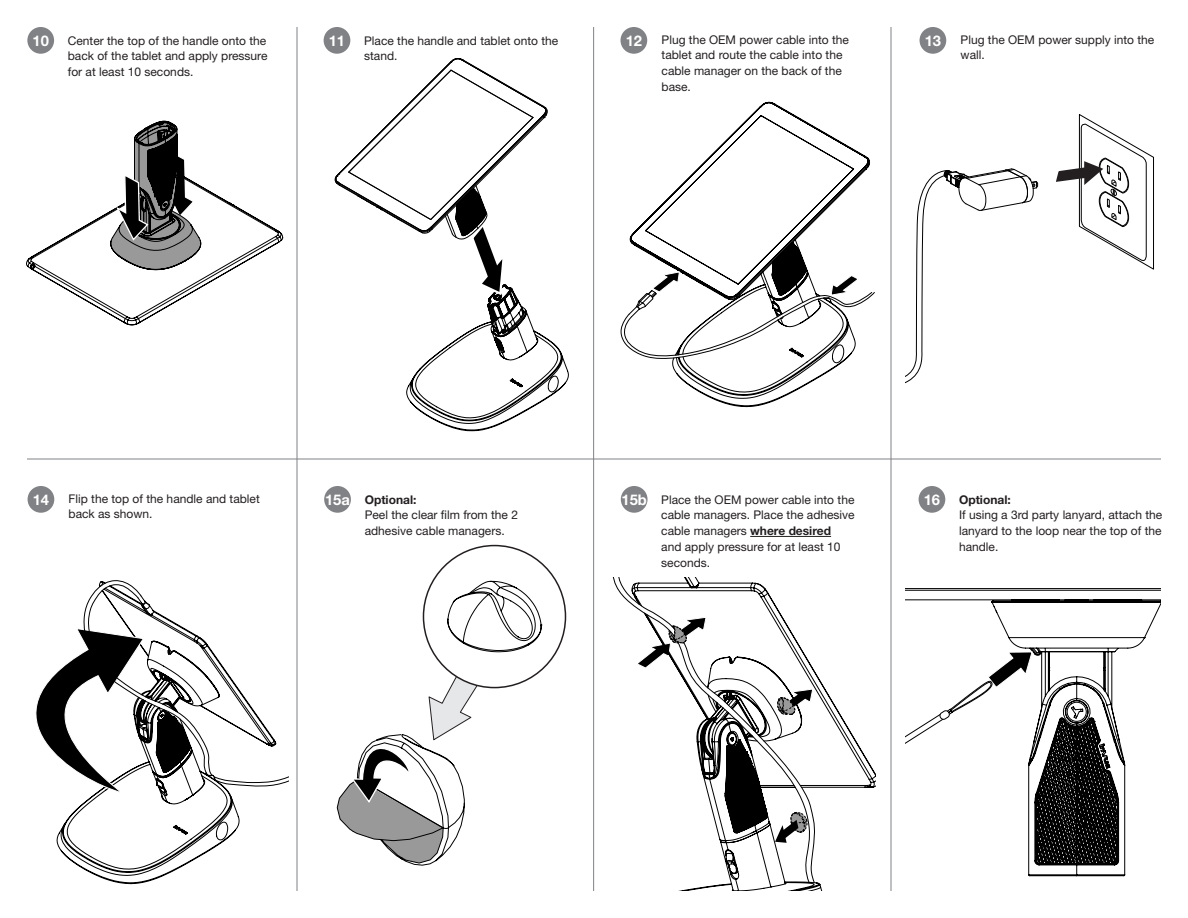
<style>
.page{position:relative;width:1188px;height:918px;background:#fff}
.page>*{position:absolute;margin:0;border:0;box-sizing:border-box;transform-origin:0 0}
.t1{font:700 14.7px "Helvetica Neue LT Std";color:#fff}
.t2{font:12px/15.8px "Helvetica Neue LT Std";color:#231f20}
.t3{font:700 12px "Helvetica Neue LT Std";color:#231f20}
.s1{font-weight:700}
</style>
<div class="page">
<hr style="left:27px;top:459px;width:1134px;height:1px;background:#808285">
<hr style="left:297px;top:27px;width:1px;height:864px;background:#808285">
<hr style="left:593px;top:27px;width:1px;height:864px;background:#808285">
<hr style="left:891px;top:27px;width:1px;height:864px;background:#808285">
<div style="left:621px;top:27px;width:26px;height:27px;background:#808285;border-radius:50%"></div>
<svg style="left:630px;top:102px;width:240px;height:305px"></svg>
<svg style="left:621px;top:271px;width:254px;height:89px"></svg>
<div style="left:920px;top:27px;width:26px;height:27px;background:#808285;border-radius:50%"></div>
<svg style="left:1056px;top:114px;width:98px;height:156px"></svg>
<svg style="left:906px;top:168px;width:132px;height:215px"></svg>
<div style="left:324px;top:486px;width:27px;height:27px;background:#808285;border-radius:50%"></div>
<svg style="left:336px;top:581px;width:205px;height:285px"></svg>
<div style="left:28px;top:486px;width:26px;height:27px;background:#808285;border-radius:50%"></div>
<svg style="left:57px;top:793px;width:183px;height:91px"></svg>
<svg style="left:36px;top:580px;width:253px;height:213px"></svg>
<div style="left:324px;top:27px;width:26px;height:27px;background:#808285;border-radius:50%"></div>
<svg style="left:335px;top:58px;width:234px;height:373px"></svg>
<div style="left:27px;top:27px;width:27px;height:27px;background:#808285;border-radius:50%"></div>
<svg style="left:26px;top:186px;width:257px;height:139px"></svg>
<svg style="left:111px;top:121px;width:90px;height:149px"></svg>
<div style="left:621px;top:486px;width:27px;height:27px;background:#808285;border-radius:50%"></div>
<hr style="left:750px;top:536px;width:81px;height:1px;background:#231f20">
<svg style="left:678px;top:673px;width:197px;height:218px"></svg>
<svg style="left:613px;top:578px;width:203px;height:305px"></svg>
<div style="left:919px;top:486px;width:26px;height:27px;background:#808285;border-radius:50%"></div>
<svg style="left:905px;top:588px;width:256px;height:288px"></svg>
<svg style="left:905px;top:648px;width:136px;height:112px"></svg>
<p class="t1" style="left:33px;top:31px;width:18px">10</p>
<p class="t2" style="left:68px;top:32px;width:201px;text-align:justify">Center the top of the handle onto the back of the tablet and apply pressure for at least 10 seconds.</p>
<p class="t1" style="left:329px;top:31px;width:18px">11</p>
<p class="t2" style="left:364px;top:32px;width:196px">Place the handle and tablet onto the stand.</p>
<p class="t1" style="left:626px;top:31px;width:18px">12</p>
<p class="t2" style="left:961px;top:31px;width:195px">Plug the OEM power supply into the wall.</p>
<p class="t2" style="left:662px;top:31px;width:189px">Plug the OEM power cable into the tablet and route the cable into the cable manager on the back of the base.</p>
<p class="t1" style="left:925px;top:31px;width:18px">13</p>
<p class="t1" style="left:33px;top:490px;width:18px">14</p>
<p class="t2" style="left:69px;top:490px;width:193px">Flip the top of the handle and tablet back as shown.</p>
<p class="t1" style="left:325px;top:490px;width:26px">15a</p>
<p class="t3" style="left:365px;top:492px;width:53px">Optional:</p>
<p class="t2" style="left:365px;top:507px;width:155px">Peel the clear film from the 2 adhesive cable managers.</p>
<p class="t1" style="left:621px;top:490px;width:27px">15b</p>
<p class="t2" style="left:661px;top:491px;width:195px">Place the OEM power cable into the cable managers. Place the adhesive cable managers <span class="s1">where desired<br></span>and apply pressure for at least 10 seconds.</p>
<p class="t1" style="left:924px;top:490px;width:18px">16</p>
<p class="t3" style="left:959px;top:492px;width:53px">Optional:</p>
<p class="t2" style="left:959px;top:507px;width:205px;text-align:justify">If using a 3rd party lanyard, attach the lanyard to the loop near the top of the handle.</p>
</div>
